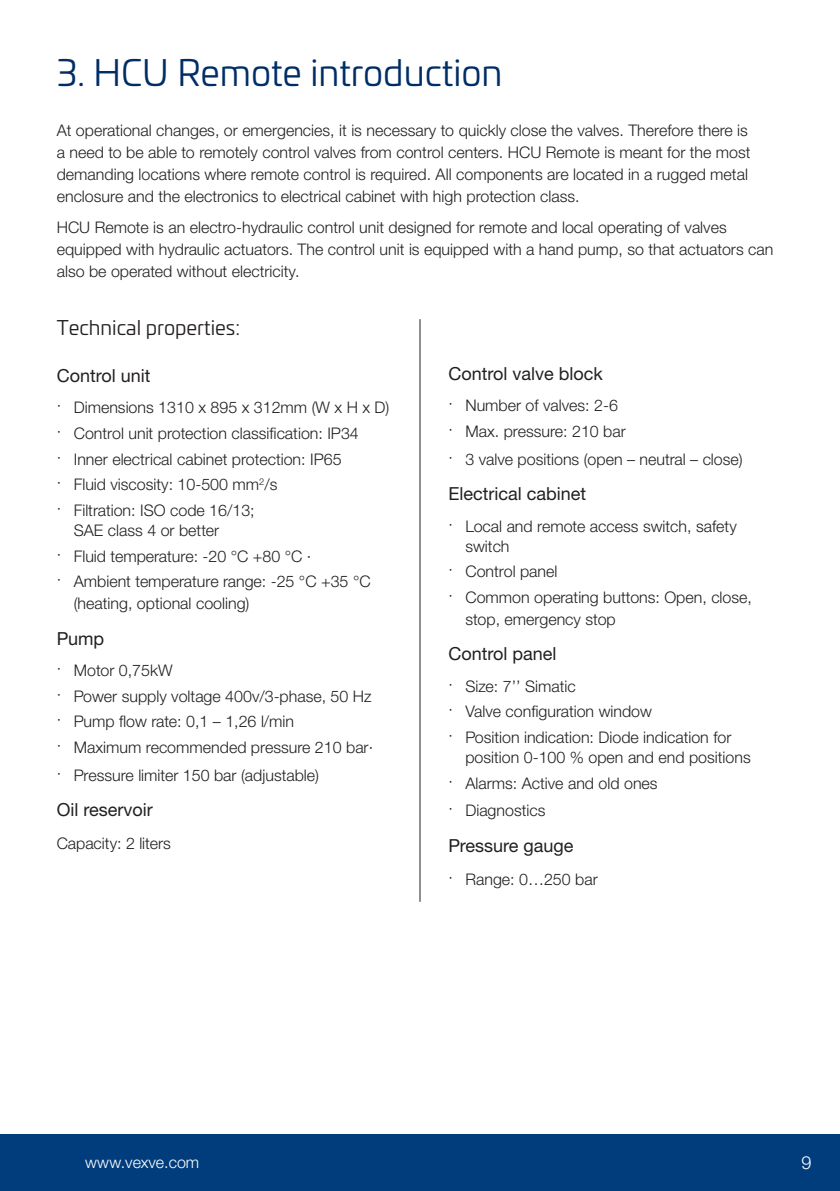
<style>
.page{position:relative;width:840px;height:1191px;background:#fff}
.page>*{position:absolute;margin:0;border:0;box-sizing:border-box;transform-origin:0 0}
.t1{font:36px "Univia Pro";color:#002d66}
.t2{font:20px "Univia Pro";color:#231f20}
.t3{font:18px "Helvetica Neue LTW1 G";color:#231f20}
.t4{font:300 18px "Helvetica Neue LTW1 G";color:#fff}
.t5{font:300 16px/25.6px "Helvetica Neue LTW1 G";color:#231f20}
.t6{font:300 16px "Helvetica Neue LTW1 G";color:#fff}
</style>
<div class="page">
<div style="left:0;top:1134px;width:839px;height:57px;background:#013d7d"></div>
<hr style="left:419px;top:319px;width:1px;height:582px;background:#231f20">
<h1 class="t1" style="left:57px;top:46px;width:447px">3. HCU Remote introduction</h1>
<p class="t5" style="left:57px;top:119px;width:695px;line-height:22px">At operational changes, or emergencies, it is necessary to quickly close the valves. Therefore there is a need to be able to remotely control valves from control centers. HCU Remote is meant for the most demanding locations where remote control is required. All components are located in a rugged metal enclosure and the electronics to electrical cabinet with high protection class.</p>
<p class="t5" style="left:57px;top:216px;width:717px;line-height:22px">HCU Remote is an electro-hydraulic control unit designed for remote and local operating of valves equipped with hydraulic actuators. The control unit is equipped with a hand pump, so that actuators can also be operated without electricity.</p>
<p class="t2" style="left:57px;top:313px;width:185px">Technical properties:</p>
<p class="t3" style="left:57px;top:364px;width:95px">Control unit</p>
<p class="t5" style="left:57px;top:395px;width:334px">· Dimensions 1310 x 895 x 312mm (W x H x D) · Control unit protection classification: IP34<br>· Inner electrical cabinet protection: IP65<br>· Fluid viscosity: 10-500 mm<sup>2</sup>/s<br>· Filtration: ISO code 16/13;</p>
<p class="t5" style="left:57px;top:517px;width:315px;text-indent:17px">SAE class 4 or better<br>· Fluid temperature: -20 °C +80 °C ·<br>· Ambient temperature range: -25 °C +35 °C</p>
<p class="t5" style="left:74px;top:591px;width:177px">(heating, optional cooling)</p>
<p class="t3" style="left:57px;top:627px;width:49px">Pump</p>
<p class="t5" style="left:57px;top:657px;width:318px">· Motor 0,75kW<br>· Power supply voltage 400v/3-phase, 50 Hz · Pump flow rate: 0,1 – 1,26 l/min<br>· Maximum recommended pressure 210 bar·</p>
<p class="t5" style="left:57px;top:762px;width:264px">· Pressure limiter 150 bar (adjustable)</p>
<p class="t3" style="left:57px;top:798px;width:98px">Oil reservoir</p>
<p class="t5" style="left:57px;top:831px;width:115px">Capacity: 2 liters</p>
<p class="t3" style="left:448px;top:362px;width:156px">Control valve block</p>
<p class="t5" style="left:448px;top:393px;width:179px">· Number of valves: 2-6 · Max. pressure: 210 bar</p>
<p class="t5" style="left:448px;top:446px;width:296px">· 3 valve positions (open – neutral – close)</p>
<p class="t3" style="left:448px;top:482px;width:139px">Electrical cabinet</p>
<p class="t5" style="left:465px;top:516px;width:273px;line-height:20px;text-indent:-17px">· Local and remote access switch, safety switch</p>
<p class="t5" style="left:448px;top:558px;width:305px">· Control panel<br>· Common operating buttons: Open, close,</p>
<p class="t5" style="left:465px;top:606px;width:152px">stop, emergency stop</p>
<p class="t3" style="left:448px;top:642px;width:110px">Control panel</p>
<p class="t5" style="left:448px;top:673px;width:284px">· Size: 7’’ Simatic<br>· Valve configuration window<br>· Position indication: Diode indication for</p>
<p class="t5" style="left:448px;top:744px;width:304px;text-indent:17px">position 0-100 % open and end positions · Alarms: Active and old ones</p>
<p class="t5" style="left:448px;top:797px;width:99px">· Diagnostics</p>
<p class="t3" style="left:448px;top:834px;width:126px">Pressure gauge</p>
<p class="t5" style="left:448px;top:866px;width:151px">· Range: 0…250 bar</p>
<p class="t6" style="left:85px;top:1152px;width:116px">www.vexve.com</p>
<p class="t4" style="left:801px;top:1151px;width:12px">9</p>
</div>
